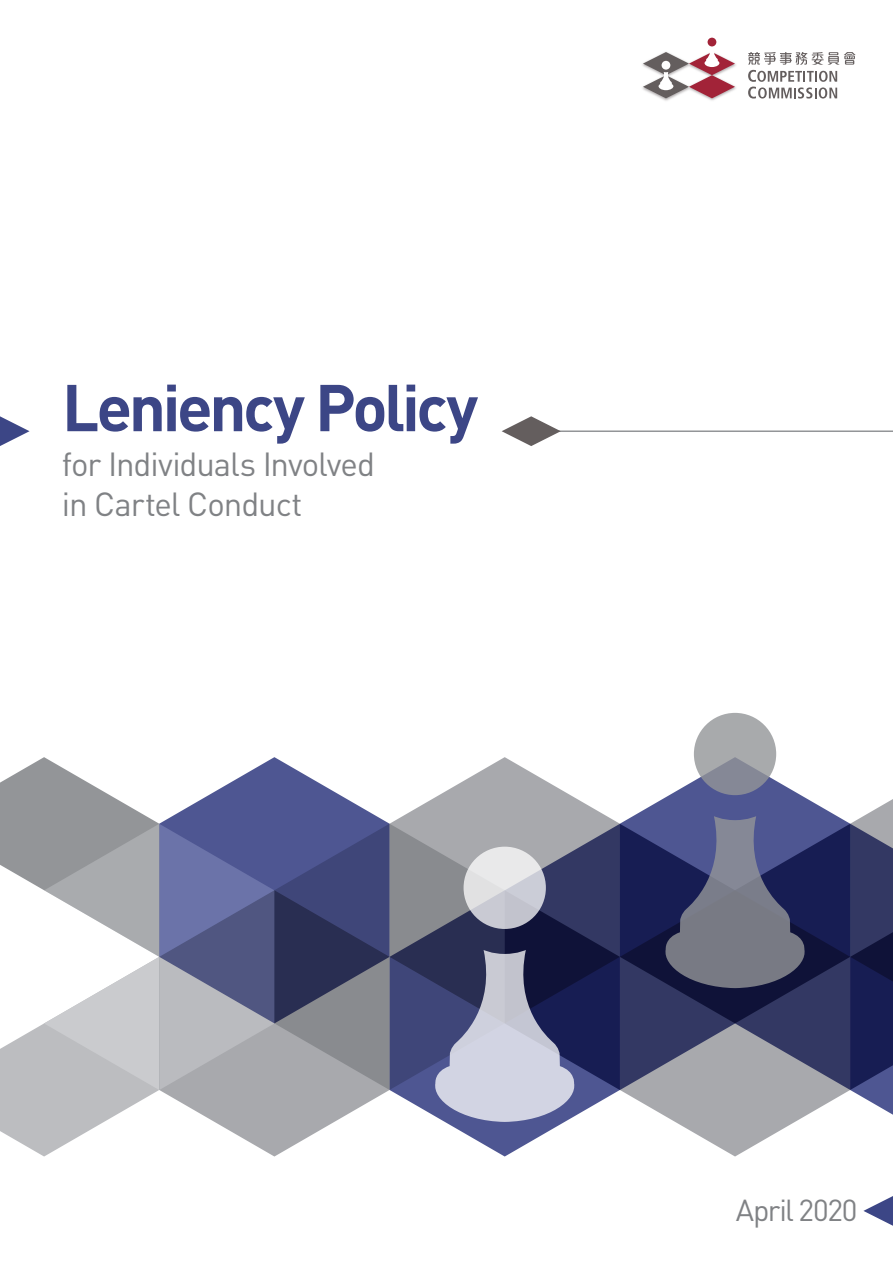
<style>
.page{position:relative;width:893px;height:1263px;background:#fff}
.page>*{position:absolute;margin:0;border:0;box-sizing:border-box;transform-origin:0 0}
.t1{font:700 65.1px "DIN";letter-spacing:-.055em;color:#3c4686}
.t2{font:33px/39.6px "DIN";letter-spacing:-.035em;color:#808285}
.t3{font:30px "DIN";letter-spacing:-.04em;color:#808285}
</style>
<div class="page">
<svg style="left:748px;top:52px;width:108px;height:47px"></svg>
<div style="left:708px;top:38px;width:8px;height:8px;background:#a22338;border-radius:50%"></div>
<svg style="left:643px;top:52px;width:92px;height:46px"></svg>
<hr style="left:536px;top:430px;width:357px;height:2px;background:#939598">
<svg style="left:502px;top:416px;width:59px;height:30px"></svg>
<svg style="left:0;top:416px;width:30px;height:30px"></svg>
<svg style="left:620px;top:797px;width:45px;height:27px"></svg>
<svg style="left:620px;top:1090px;width:45px;height:26px"></svg>
<svg style="left:390px;top:757px;width:230px;height:67px"></svg>
<svg style="left:390px;top:1090px;width:230px;height:66px"></svg>
<svg style="left:505px;top:824px;width:160px;height:266px;background:#323761"></svg>
<svg style="left:159px;top:757px;width:231px;height:67px"></svg>
<svg style="left:159px;top:1090px;width:231px;height:66px"></svg>
<svg style="left:274px;top:824px;width:231px;height:266px;background:#5f6480"></svg>
<svg style="left:159px;top:824px;width:115px;height:266px;background:#7c81a2"></svg>
<svg style="left:665px;top:760px;width:228px;height:396px"></svg>
<svg style="left:694px;top:713px;width:82px;height:82px;background:#9da0a5"></svg>
<svg style="left:435px;top:950px;width:139px;height:172px;background:#878ba6"></svg>
<svg style="left:464px;top:847px;width:82px;height:82px;background:#d7d7dd"></svg>
<svg style="left:0;top:757px;width:159px;height:399px"></svg>
<svg style="left:863px;top:1196px;width:30px;height:30px"></svg>
<p class="t1" style="left:62px;top:365px;width:418px">Leniency Policy</p>
<p class="t2" style="left:62px;top:444px;width:315px">for Individuals Involved in Cartel Conduct</p>
<p class="t3" style="left:736px;top:1191px;width:123px">April 2020</p>
</div>
